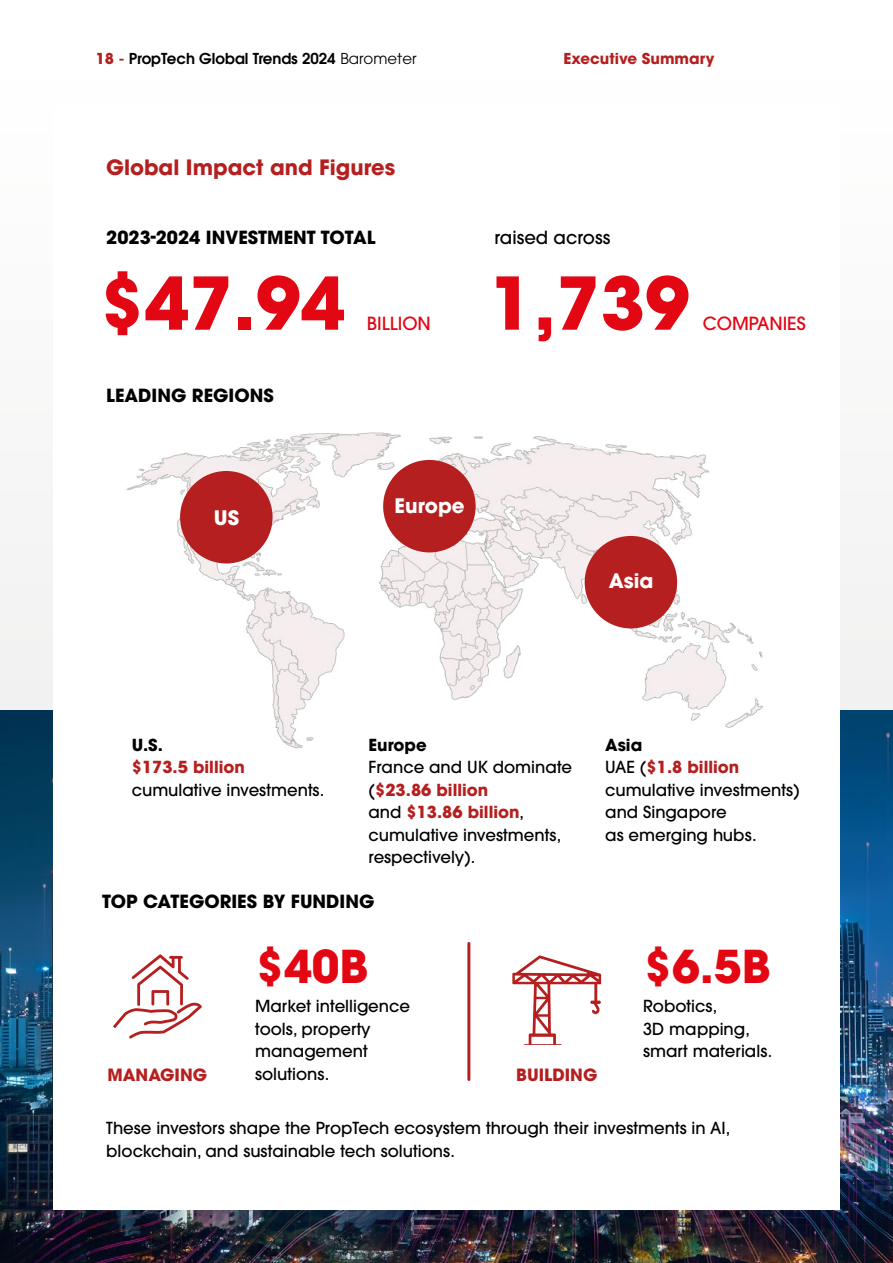
<style>
.page{position:relative;width:893px;height:1263px;background:#fff}
.page>*{position:absolute;margin:0;border:0;box-sizing:border-box;transform-origin:0 0}
.Chiffres{font:700 72px "ITC Avant Garde Pro";color:#e30613}
.Chiffres-2{font:700 45px "ITC Avant Garde Pro";color:#e30613}
.Sous_titre{font:700 21px "ITC Avant Garde Pro";color:#b51f1f}
.t1{font:700 19.8px "ITC Avant Garde Pro";color:#fff}
.t2{font:700 18px "ITC Avant Garde Pro";color:#000}
.t3{font:500 18px "ITC Avant Garde Pro";color:#e30613}
.t4{font:500 18px "ITC Avant Garde Pro";color:#000}
.t5{font:700 16.8px "ITC Avant Garde Pro";color:#b51f1f}
.Texte{font:500 16.5px/22.5px "ITC Avant Garde Pro";color:#000}
.Texte-2{font:700 16.5px "ITC Avant Garde Pro";color:#000}
.t6{font:600 15px "ITC Avant Garde Pro";color:#000}
.t7{font:700 15px "ITC Avant Garde Pro";color:#b51f1f}
.s1{font-weight:700;color:#b51f1f}
.s2{color:#b51f1f}
.s3{font-weight:400}
</style>
<div class="page">
<img style="left:0;top:710px;width:893px;height:553px">
<div style="left:53px;top:106px;width:787px;height:1104px;background:#fff"></div>
<img style="left:126px;top:432px;width:637px;height:317px">
<div style="left:180px;top:471px;width:93px;height:92px;background:#b51f1f;border-radius:50%"></div>
<div style="left:383px;top:460px;width:93px;height:92px;background:#b51f1f;border-radius:50%"></div>
<div style="left:585px;top:536px;width:92px;height:92px;background:#b51f1f;border-radius:50%"></div>
<svg style="left:512px;top:955px;width:89px;height:89px"></svg>
<svg style="left:113px;top:954px;width:89px;height:84px"></svg>
<hr style="left:467px;top:943px;width:3px;height:136px;background:#b51f1f">
<p class="t6" style="left:96px;top:49px;width:322px"><span class="s1">18</span> <span class="s2">-</span> PropTech Global Trends 2024 <span class="s3">Barometer</span></p>
<p class="t7" style="left:563px;top:49px;width:152px">Executive Summary</p>
<p class="Sous_titre" style="left:106px;top:153px;width:290px">Global Impact and Figures</p>
<p class="t2" style="left:106px;top:225px;width:271px">2023-2024 INVESTMENT TOTAL</p>
<p class="t4" style="left:494px;top:226px;width:118px">raised across</p>
<p class="Chiffres" style="left:100px;top:255px;width:247px">$47.94</p>
<p class="Chiffres" style="left:489px;top:255px;width:202px">1,739</p>
<p class="t3" style="left:367px;top:312px;width:66px">BILLION</p>
<p class="t3" style="left:703px;top:312px;width:104px">COMPANIES</p>
<p class="t2" style="left:106px;top:384px;width:169px">LEADING REGIONS</p>
<p class="t1" style="left:214px;top:504px;width:27px">US</p>
<p class="t1" style="left:395px;top:493px;width:72px">Europe</p>
<p class="t1" style="left:609px;top:567px;width:46px">Asia</p>
<p class="Texte-2" style="left:132px;top:733px;width:33px">U.S.</p>
<p class="Texte" style="left:132px;top:756px;width:194px"><span class="s1">$173.5 billion </span>cumulative investments.</p>
<p class="Texte-2" style="left:369px;top:733px;width:60px">Europe</p>
<p class="Texte" style="left:369px;top:756px;width:205px">France and UK dominate (<span class="s1">$23.86 billion<br></span>and <span class="s1">$13.86 billion</span>, cumulative investments, respectively).</p>
<p class="t2" style="left:102px;top:890px;width:274px">TOP CATEGORIES BY FUNDING</p>
<p class="Texte-2" style="left:605px;top:733px;width:39px">Asia</p>
<p class="Texte" style="left:605px;top:756px;width:196px">UAE (<span class="s1">$1.8 billion </span>cumulative investments) and Singapore<br>as emerging hubs.</p>
<p class="Chiffres-2" style="left:256px;top:936px;width:114px">$40B</p>
<p class="Chiffres-2" style="left:644px;top:936px;width:128px">$6.5B</p>
<p class="Texte" style="left:255px;top:995px;width:156px">Market intelligence tools, property management solutions.</p>
<p class="t5" style="left:108px;top:1063px;width:101px">MANAGING</p>
<p class="t5" style="left:516px;top:1063px;width:83px">BUILDING</p>
<p class="Texte" style="left:643px;top:995px;width:131px">Robotics,<br>3D mapping, smart materials.</p>
<p class="Texte" style="left:106px;top:1117px;width:626px">These investors shape the PropTech ecosystem through their investments in AI, blockchain, and sustainable tech solutions.</p>
</div>
